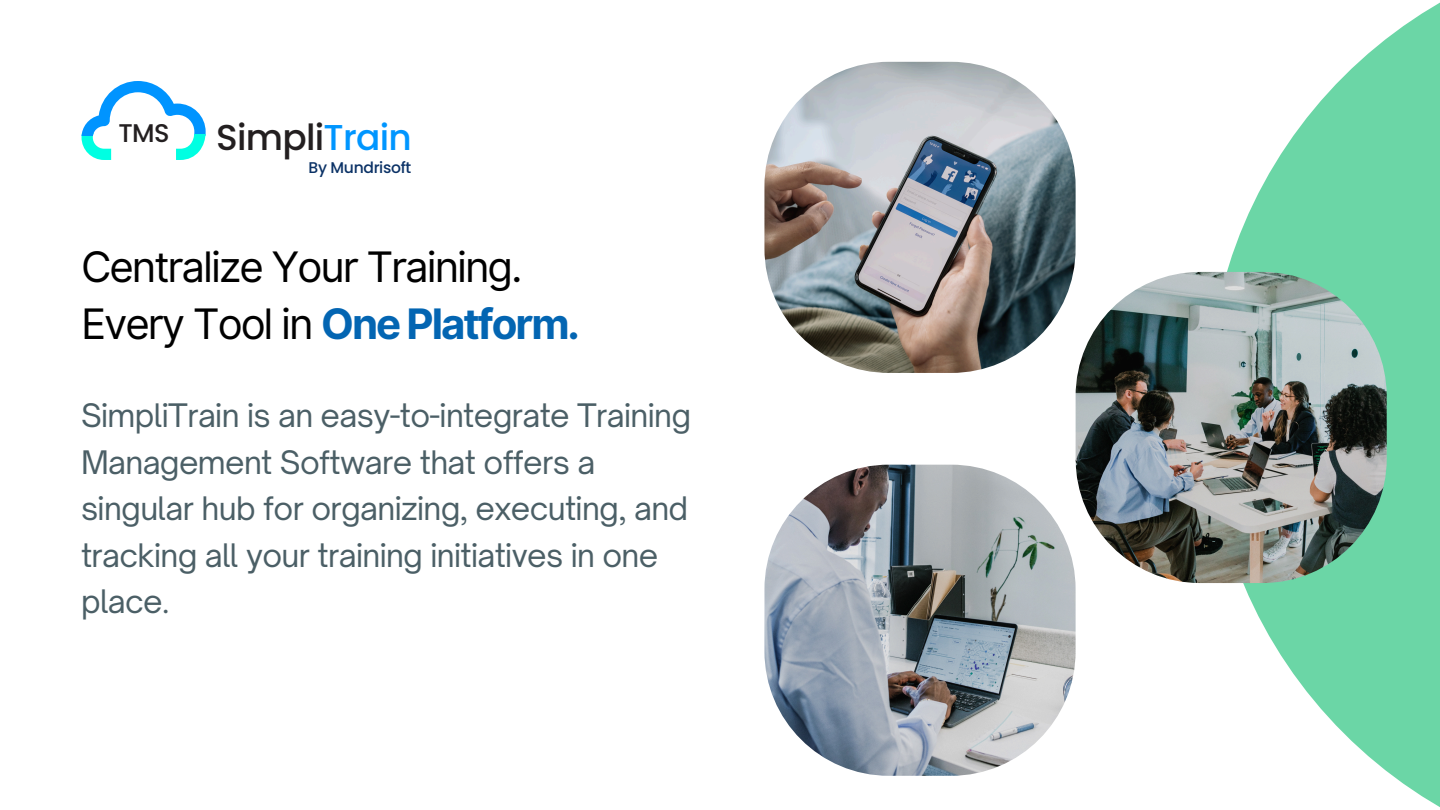
<style>
.page{position:relative;width:1440px;height:810px;background:#fff}
.page>*{position:absolute;margin:0;border:0;box-sizing:border-box;transform-origin:0 0}
.t1{font:42px/57px "Inter";letter-spacing:-.05em;color:#000}
.t2{font:500 35.9px "Poppins";letter-spacing:-.02em;color:#231f20}
.t3{font:31px/46.5px "Open Sauce One";letter-spacing:-.02em;color:#4b5f66}
.t4{font:500 25.6px "Poppins";color:#231f20}
.t5{font:500 15.5px "Poppins";letter-spacing:-.02em;color:#0b3266}
.s1{color:#0096ff}
.s2{font-weight:700;color:#0365b2}
</style>
<div class="page">
<img style="left:764px;top:62px;width:312px;height:311px;border-radius:124px">
<svg style="left:1208px;top:2px;width:232px;height:805px;fill:#6bd6a6"></svg>
<img style="left:1076px;top:272px;width:311px;height:311px;border-radius:124px">
<img style="left:764px;top:465px;width:312px;height:311px;border-radius:124px">
<svg style="left:82px;top:81px;width:124px;height:79px"></svg>
<h1 class="t4" style="left:118px;top:115px;width:53px">TMS</h1>
<p class="t2" style="left:216px;top:112px;width:197px">Simpli<span class="s1">Train</span></p>
<h3 class="t5" style="left:309px;top:157px;width:104px">By Mundrisoft</h3>
<p class="t1" style="left:81px;top:238px;width:500px">Centralize Your Training.<br>Every Tool in <span class="s2">One Platform.</span></p>
<h4 class="t3" style="left:81px;top:392px;width:612px">SimpliTrain is an easy-to-integrate Training Management Software that offers a singular hub for organizing, executing, and tracking all your training initiatives in one place.</h4>
</div>
